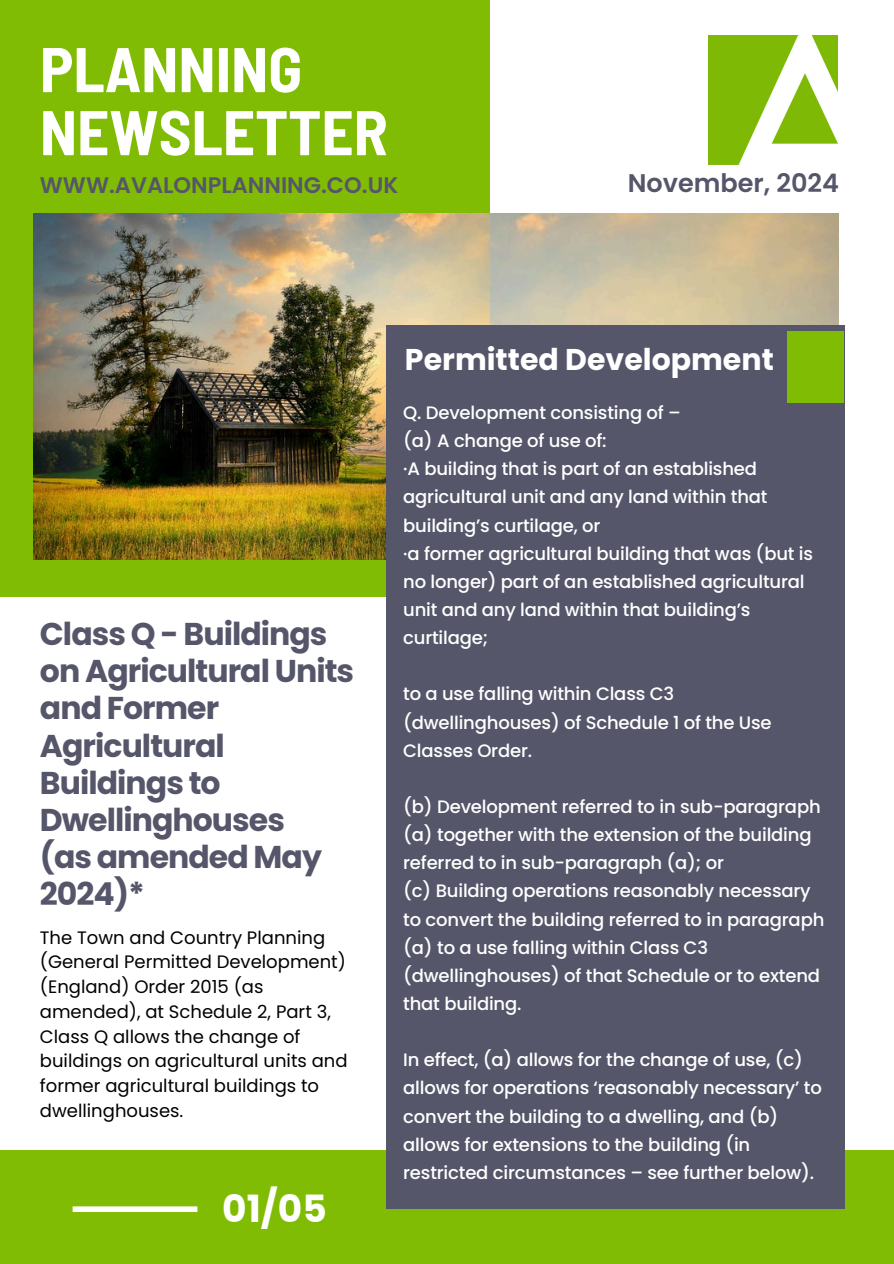
<style>
.page{position:relative;width:894px;height:1264px;background:#fff}
.page>*{position:absolute;margin:0;border:0;box-sizing:border-box;transform-origin:0 0}
.t1{font:700 semi-condensed 63px/63px "Barlow";color:#fff}
.t2{font:700 37.5px "Poppins";color:#fff}
.t3{font:700 31.5px/37.2px "Poppins";letter-spacing:-.03em;color:#56566b}
.t4{font:700 30px "Poppins";color:#fff}
.t5{font:600 25.5px "Poppins";color:#56566b}
.t6{font:600 22.5px "Poppins";color:#56566b}
.t7{font:500 18px/28.2px "Poppins";letter-spacing:-.01em;color:#fff}
.t8{font:18px/24.8px "Poppins";color:#000}
</style>
<div class="page">
<img style="left:0;top:0;width:489px;height:596px">
<div style="left:0;top:1150px;width:893px;height:113px;background:#81bc04"></div>
<div style="left:385px;top:325px;width:459px;height:544px;background:#56566b"></div>
<div style="left:787px;top:331px;width:57px;height:71px;background:#81bc04"></div>
<div style="left:385px;top:855px;width:459px;height:354px;background:#56566b"></div>
<div style="left:73px;top:1206px;width:124px;height:5px;background:#fff"></div>
<img style="left:708px;top:36px;width:128px;height:128px">
<p class="t1" style="left:40px;top:35px;width:349px">PLANNING<br>NEWSLETTER</p>
<h3 class="t6" style="left:40px;top:169px;width:360px">WWW.AVALONPLANNING.CO.UK</h3>
<h3 class="t5" style="left:627px;top:165px;width:213px">November, 2024</h3>
<p class="t4" style="left:405px;top:338px;width:370px">Permitted Development</p>
<p class="t3" style="left:40px;top:615px;width:315px">Class Q - Buildings on Agricultural Units and Former<br>Agricultural<br>Buildings to<br>Dwellinghouses<br>(as amended May<br>2024)*</p>
<p class="t8" style="left:40px;top:924px;width:309px">The Town and Country Planning (General Permitted Development) (England) Order 2015 (as amended), at Schedule 2, Part 3,<br>Class Q allows the change of buildings on agricultural units and former agricultural buildings to dwellinghouses.</p>
<h4 class="t2" style="left:222px;top:1182px;width:106px">01/05</h4>
<h6 class="t7" style="left:403px;top:398px;width:411px">Q. Development consisting of –<br>(a) A change of use of:<br>·A building that is part of an established agricultural unit and any land within that building’s curtilage, or<br>·a former agricultural building that was (but is no longer) part of an established agricultural unit and any land within that building’s curtilage;</h6>
<h6 class="t7" style="left:403px;top:680px;width:370px">to a use falling within Class C3 (dwellinghouses) of Schedule 1 of the Use<br>Classes Order.</h6>
<h6 class="t7" style="left:403px;top:792px;width:422px">(b) Development referred to in sub-paragraph (a) together with the extension of the building referred to in sub-paragraph (a); or<br>(c) Building operations reasonably necessary to convert the building referred to in paragraph (a) to a use falling within Class C3 (dwellinghouses) of that Schedule or to extend that building.</h6>
<h6 class="t7" style="left:403px;top:1045px;width:420px">In effect, (a) allows for the change of use, (c) allows for operations ‘reasonably necessary’ to convert the building to a dwelling, and (b) allows for extensions to the building (in restricted circumstances – see further below).</h6>
</div>
